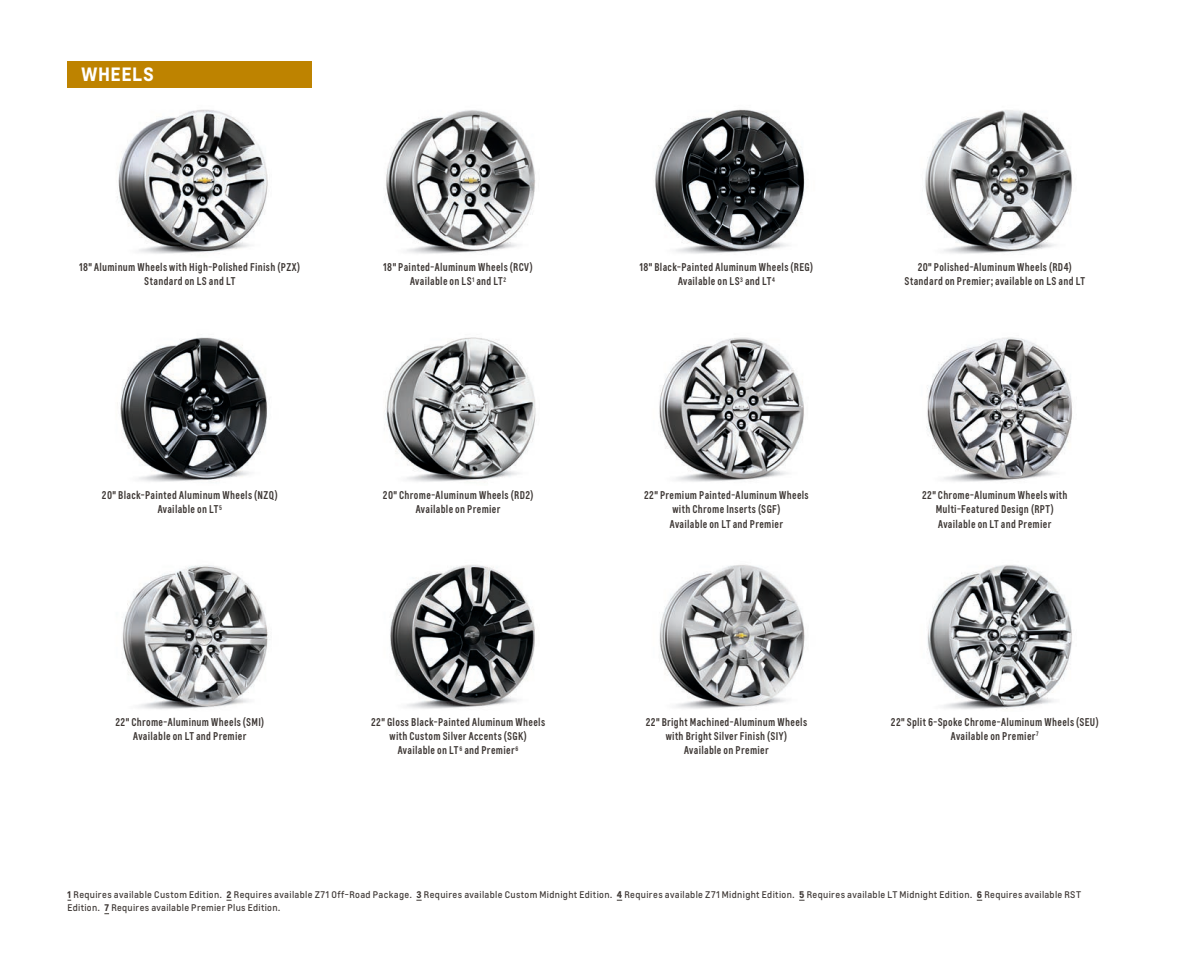
<style>
.page{position:relative;width:1188px;height:972px;background:#fff}
.page>*{position:absolute;margin:0;border:0;box-sizing:border-box;transform-origin:0 0}
.t1{font:700 18px "Louis Global 2";letter-spacing:.03em;color:#fff}
.t2{font:600 condensed 10.5px/14.2px "Louis Global 2";letter-spacing:.03em;color:#3e3835;text-align:center}
.t3{font:9px/13.5px "Louis Global 2";letter-spacing:.035em;color:#3e3835}
.s1{font-weight:700}
</style>
<div class="page">
<img style="left:385px;top:110px;width:151px;height:144px">
<img style="left:117px;top:109px;width:151px;height:145px">
<img style="left:654px;top:109px;width:151px;height:145px">
<img style="left:925px;top:110px;width:147px;height:144px">
<img style="left:385px;top:337px;width:151px;height:146px">
<img style="left:120px;top:337px;width:147px;height:145px">
<img style="left:659px;top:337px;width:145px;height:145px">
<img style="left:926px;top:337px;width:146px;height:145px">
<img style="left:390px;top:565px;width:145px;height:144px">
<img style="left:122px;top:565px;width:148px;height:144px">
<img style="left:659px;top:565px;width:146px;height:144px">
<img style="left:927px;top:565px;width:145px;height:144px">
<div style="left:68px;top:61px;width:244px;height:27px;background:#be8300"></div>
<h1 class="t1" style="left:81px;top:61px;width:74px">WHEELS</h1>
<p class="t2" style="left:79px;top:260px;width:222px">18" Aluminum Wheels with High-Polished Finish (PZX)<br>Standard on LS and LT</p>
<p class="t2" style="left:102px;top:488px;width:177px">20" Black-Painted Aluminum Wheels (NZQ)<br>Available on LT<sup>5</sup></p>
<p class="t2" style="left:384px;top:260px;width:151px">18" Painted-Aluminum Wheels (RCV)<br>Available on LS<sup>1</sup> and LT<sup>2</sup></p>
<p class="t2" style="left:383px;top:488px;width:152px">20" Chrome-Aluminum Wheels (RD2)<br>Available on Premier</p>
<p class="t2" style="left:640px;top:260px;width:175px">18" Black-Painted Aluminum Wheels (REG)<br>Available on LS<sup>3</sup> and LT<sup>4</sup></p>
<p class="t2" style="left:644px;top:488px;width:166px">22" Premium Painted-Aluminum Wheels with Chrome Inserts (SGF)<br>Available on LT and Premier</p>
<p class="t2" style="left:905px;top:260px;width:182px">20" Polished-Aluminum Wheels (RD4)<br>Standard on Premier; available on LS and LT</p>
<p class="t2" style="left:922px;top:488px;width:147px">22" Chrome-Aluminum Wheels with<br>Multi-Featured Design (RPT)<br>Available on LT and Premier</p>
<p class="t2" style="left:115px;top:714px;width:150px">22" Chrome-Aluminum Wheels (SMI)<br>Available on LT and Premier</p>
<p class="t2" style="left:891px;top:714px;width:209px">22" Split 6-Spoke Chrome-Aluminum Wheels (SEU)<br>Available on Premier<sup>7</sup></p>
<p class="t2" style="left:371px;top:714px;width:176px">22" Gloss Black-Painted Aluminum Wheels with Custom Silver Accents (SGK)<br>Available on LT <sup>6</sup> and Premier <sup>6</sup></p>
<p class="t2" style="left:646px;top:714px;width:163px">22" Bright Machined-Aluminum Wheels with Bright Silver Finish (SIY)<br>Available on Premier</p>
<p class="t3" style="left:67px;top:888px;width:1015px"><span class="s1">1</span> Requires available Custom Edition. <span class="s1">2</span> Requires available Z71 Off-Road Package. <span class="s1">3</span> Requires available Custom Midnight Edition. <span class="s1">4</span> Requires available Z71 Midnight Edition. <span class="s1">5</span> Requires available LT Midnight Edition. <span class="s1">6</span> Requires available RST<br>Edition. <span class="s1">7</span> Requires available Premier Plus Edition.</p>
</div>
